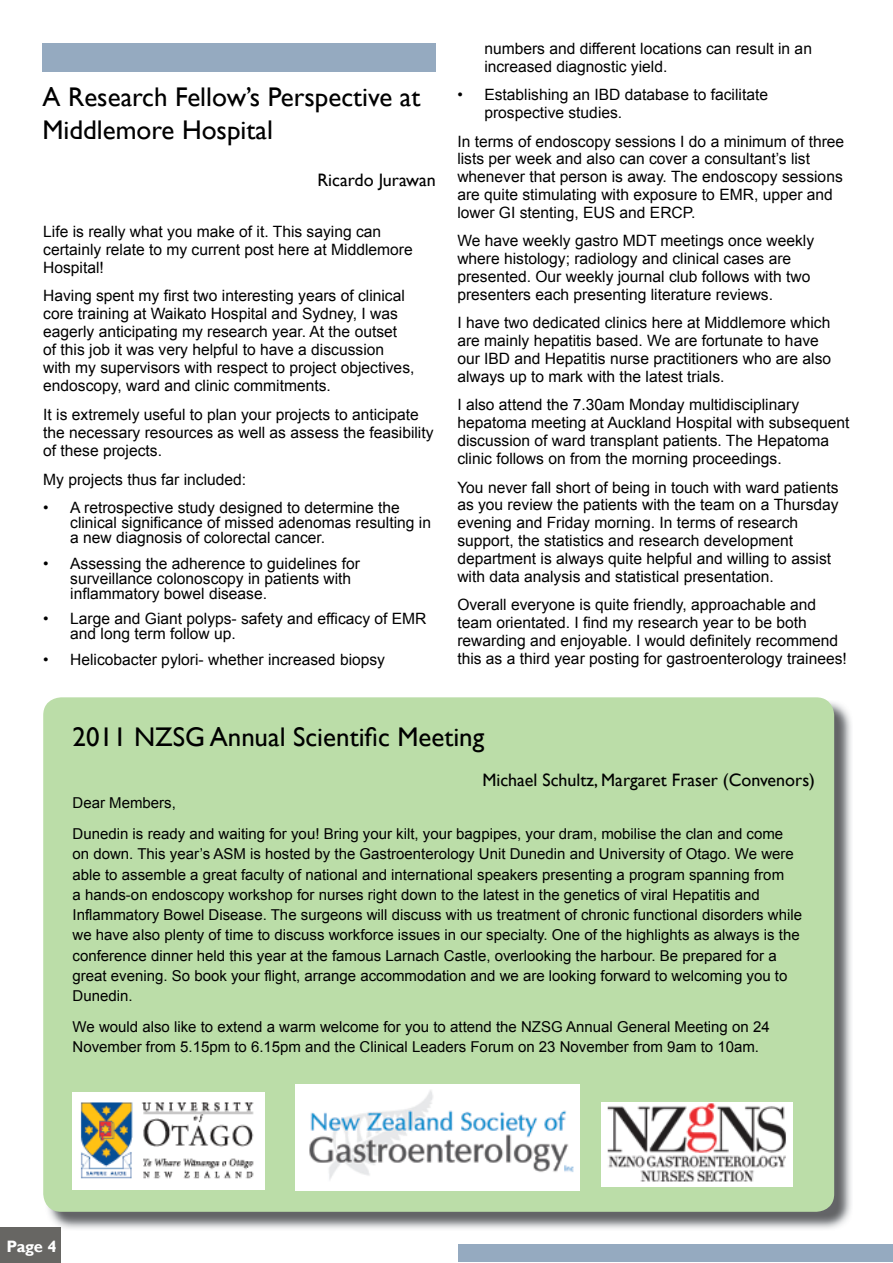
<style>
.page{position:relative;width:893px;height:1263px;background:#fff}
.page>*{position:absolute;margin:0;border:0;box-sizing:border-box;transform-origin:0 0}
.t1{font:27px/32.4px "Gill Sans";color:#000}
.t2{font:18px "Gill Sans";color:#000}
.t3{font:700 16.5px "Gill Sans";color:#fff}
.t4{font:15.6px/17.9px "Arial";color:#000}
.t5{font:15px/20.2px "Arial";color:#000}
</style>
<div class="page">
<img style="left:46px;top:700px;width:805px;height:529px">
<div style="left:43px;top:697px;width:791px;height:515px;background:#bbdda8;border-radius:18px"></div>
<div style="left:43px;top:43px;width:393px;height:29px;background:#95aac0"></div>
<img style="left:73px;top:1093px;width:191px;height:97px">
<img style="left:295px;top:1084px;width:284px;height:107px">
<img style="left:601px;top:1103px;width:191px;height:83px">
<div style="left:0;top:1228px;width:61px;height:35px;background:#676663"></div>
<div style="left:458px;top:1244px;width:434px;height:18px;background:#95aac0"></div>
<h1 class="t1" style="left:43px;top:83px;width:379px">A Research Fellow’s Perspective at<br>Middlemore Hospital</h1>
<p class="t2" style="left:317px;top:172px;width:120px">Ricardo Jurawan</p>
<p class="t4" style="left:43px;top:223px;width:371px">Life is really what you make of it. This saying can certainly relate to my current post here at Middlemore<br>Hospital!</p>
<p class="t4" style="left:43px;top:288px;width:373px">Having spent my first two interesting years of clinical core training at Waikato Hospital and Sydney, I was eagerly anticipating my research year. At the outset<br>of this job it was very helpful to have a discussion with my supervisors with respect to project objectives, endoscopy, ward and clinic commitments.</p>
<p class="t4" style="left:43px;top:407px;width:392px">It is extremely useful to plan your projects to anticipate the necessary resources as well as assess the feasibility of these projects.</p>
<p class="t4" style="left:43px;top:471px;width:204px">My projects thus far included:</p>
<p class="t4" style="left:70px;top:501px;width:362px;line-height:15px;text-indent:-27px">• A retrospective study designed to determine the clinical significance of missed adenomas resulting in a new diagnosis of colorectal cancer.</p>
<p class="t4" style="left:70px;top:557px;width:291px;line-height:15px;text-indent:-27px">• Assessing the adherence to guidelines for surveillance colonoscopy in patients with inflammatory bowel disease.</p>
<p class="t4" style="left:70px;top:613px;width:358px;line-height:15px;text-indent:-27px">• Large and Giant polyps- safety and efficacy of EMR and long term follow up.</p>
<p class="t4" style="left:43px;top:652px;width:343px">• Helicobacter pylori- whether increased biopsy</p>
<p class="t4" style="left:484px;top:40px;width:329px">numbers and different locations can result in an increased diagnostic yield.</p>
<p class="t4" style="left:484px;top:87px;width:285px;text-indent:-27px">• Establishing an IBD database to facilitate prospective studies.</p>
<p class="t4" style="left:457px;top:133px;width:388px">In terms of endoscopy sessions I do a minimum of three lists per week and also can cover a consultant’s list whenever that person is away. The endoscopy sessions are quite stimulating with exposure to EMR, upper and lower GI stenting, EUS and ERCP.</p>
<p class="t4" style="left:457px;top:233px;width:358px">We have weekly gastro MDT meetings once weekly where histology; radiology and clinical cases are presented. Our weekly journal club follows with two presenters each presenting literature reviews.</p>
<p class="t4" style="left:457px;top:315px;width:375px">I have two dedicated clinics here at Middlemore which are mainly hepatitis based. We are fortunate to have our IBD and Hepatitis nurse practitioners who are also always up to mark with the latest trials.</p>
<p class="t4" style="left:457px;top:397px;width:393px">I also attend the 7.30am Monday multidisciplinary hepatoma meeting at Auckland Hospital with subsequent discussion of ward transplant patients. The Hepatoma clinic follows on from the morning proceedings.</p>
<p class="t4" style="left:457px;top:479px;width:383px">You never fall short of being in touch with ward patients as you review the patients with the team on a Thursday evening and Friday morning. In terms of research support, the statistics and research development department is always quite helpful and willing to assist with data analysis and statistical presentation.</p>
<p class="t4" style="left:457px;top:597px;width:391px">Overall everyone is quite friendly, approachable and team orientated. I find my research year to be both rewarding and enjoyable. I would definitely recommend this as a third year posting for gastroenterology trainees!</p>
<h1 class="t1" style="left:73px;top:723px;width:413px">2011 NZSG Annual Scientific Meeting</h1>
<p class="t2" style="left:482px;top:773px;width:334px">Michael Schultz, Margaret Fraser (Convenors)</p>
<p class="t5" style="left:73px;top:788px;width:712px;line-height:30.9px">Dear Members,<br>Dunedin is ready and waiting for you! Bring your kilt, your bagpipes, your dram, mobilise the clan and come</p>
<p class="t5" style="left:73px;top:845px;width:731px">on down. This year’s ASM is hosted by the Gastroenterology Unit Dunedin and University of Otago. We were able to assemble a great faculty of national and international speakers presenting a program spanning from<br>a hands-on endoscopy workshop for nurses right down to the latest in the genetics of viral Hepatitis and Inflammatory Bowel Disease. The surgeons will discuss with us treatment of chronic functional disorders while we have also plenty of time to discuss workforce issues in our specialty. One of the highlights as always is the conference dinner held this year at the famous Larnach Castle, overlooking the harbour. Be prepared for a great evening. So book your flight, arrange accommodation and we are looking forward to welcoming you to Dunedin.</p>
<p class="t5" style="left:73px;top:1018px;width:698px">We would also like to extend a warm welcome for you to attend the NZSG Annual General Meeting on 24<br>November from 5.15pm to 6.15pm and the Clinical Leaders Forum on 23 November from 9am to 10am.</p>
<p class="t3" style="left:6px;top:1239px;width:52px">Page 4</p>
</div>
